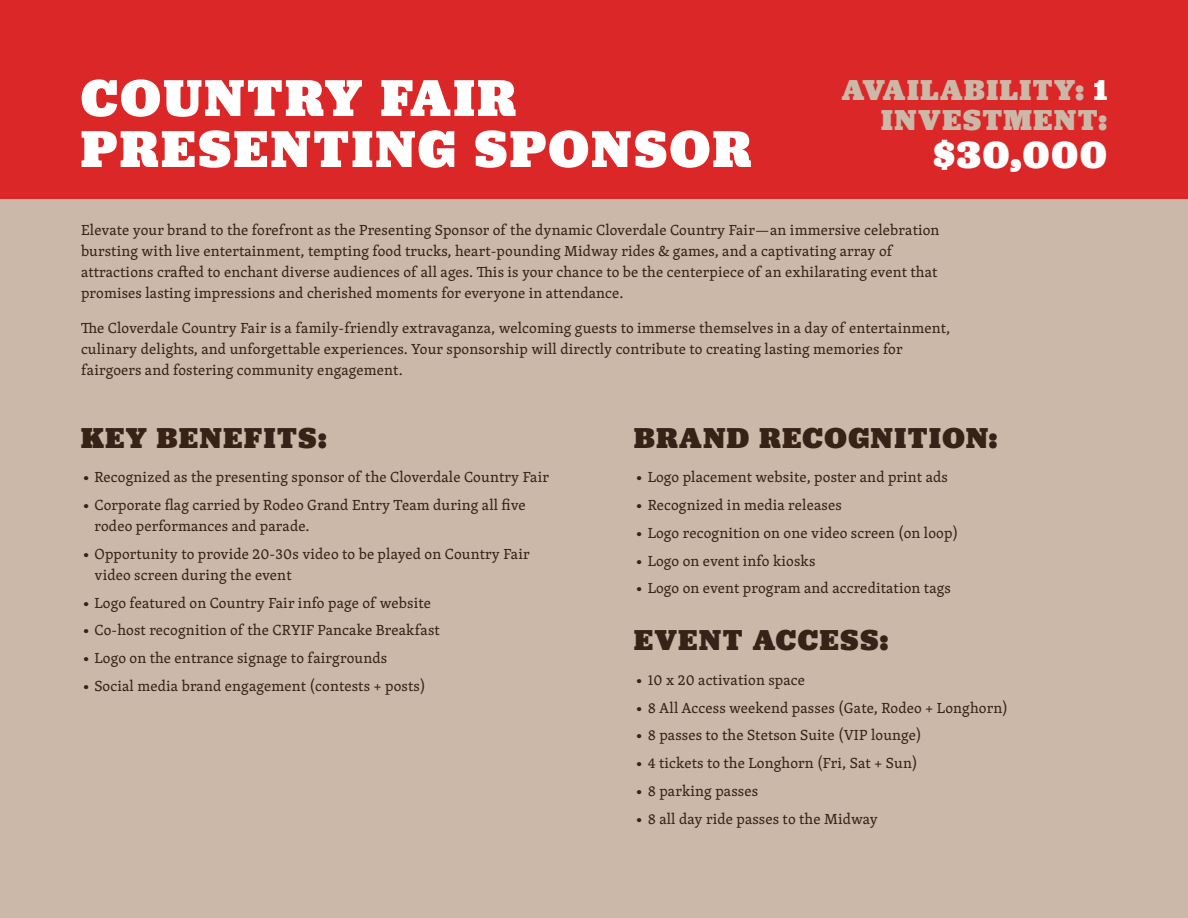
<style>
.page{position:relative;width:1188px;height:918px;background:#cbb8a8}
.page>*{position:absolute;margin:0;border:0;box-sizing:border-box;transform-origin:0 0}
.t1{font:900 54px/51px "Jubilat";letter-spacing:.05em;color:#fff}
.t2{font:900 39.3px "Jubilat";color:#fff}
.t3{font:900 30px "Jubilat";letter-spacing:.05em;color:#382117}
.t4{font:900 30px/30px "Jubilat";letter-spacing:.05em;color:#cbb8a8;text-align:right}
.t5{font:15px/21px "Skolar Latin";letter-spacing:.01em;color:#382117}
.s1{color:#fff}
</style>
<div class="page">
<div style="left:0;top:0;width:1188px;height:199px;background:#db2728"></div>
<h1 class="t1" style="left:81px;top:72px;width:672px">COUNTRY FAIR<br>PRESENTING SPONSOR</h1>
<h3 class="t4" style="left:842px;top:75px;width:267px">AVAILABILITY: <span class="s1">1<br></span>INVESTMENT:</h3>
<h2 class="t2" style="left:934px;top:129px;width:175px">$30,000</h2>
<p class="t5" style="left:81px;top:219px;width:860px">Elevate your brand to the forefront as the Presenting Sponsor of the dynamic Cloverdale Country Fair—an immersive celebration bursting with live entertainment, tempting food trucks, heart-pounding Midway rides &amp; games, and a captivating array of attractions crafted to enchant diverse audiences of all ages. This is your chance to be the centerpiece of an exhilarating event that promises lasting impressions and cherished moments for everyone in attendance.</p>
<p class="t5" style="left:81px;top:317px;width:871px">The Cloverdale Country Fair is a family-friendly extravaganza, welcoming guests to immerse themselves in a day of entertainment, culinary delights, and unforgettable experiences. Your sponsorship will directly contribute to creating lasting memories for fairgoers and fostering community engagement.</p>
<h3 class="t3" style="left:81px;top:418px;width:247px">KEY BENEFITS:</h3>
<p class="t5" style="left:81px;top:466px;width:469px">• Recognized as the presenting sponsor of the Cloverdale Country Fair</p>
<p class="t5" style="left:94px;top:494px;width:433px;text-indent:-14px">• Corporate flag carried by Rodeo Grand Entry Team during all five rodeo performances and parade.</p>
<p class="t5" style="left:94px;top:543px;width:437px;text-indent:-14px">• Opportunity to provide 20-30s video to be played on Country Fair video screen during the event</p>
<p class="t5" style="left:81px;top:592px;width:352px">• Logo featured on Country Fair info page of website</p>
<p class="t5" style="left:81px;top:619px;width:360px">• Co-host recognition of the CRYIF Pancake Breakfast</p>
<p class="t5" style="left:81px;top:647px;width:308px">• Logo on the entrance signage to fairgrounds</p>
<p class="t5" style="left:81px;top:675px;width:346px">• Social media brand engagement (contests + posts)</p>
<h3 class="t3" style="left:634px;top:418px;width:365px">BRAND RECOGNITION:</h3>
<p class="t5" style="left:634px;top:466px;width:315px">• Logo placement website, poster and print ads</p>
<p class="t5" style="left:634px;top:494px;width:209px">• Recognized in media releases</p>
<p class="t5" style="left:634px;top:522px;width:326px">• Logo recognition on one video screen (on loop)</p>
<p class="t5" style="left:634px;top:550px;width:183px">• Logo on event info kiosks</p>
<p class="t5" style="left:634px;top:577px;width:318px">• Logo on event program and accreditation tags</p>
<h3 class="t3" style="left:634px;top:620px;width:256px">EVENT ACCESS:</h3>
<p class="t5" style="left:634px;top:669px;width:172px">• 10 x 20 activation space</p>
<p class="t5" style="left:634px;top:697px;width:375px">• 8 All Access weekend passes (Gate, Rodeo + Longhorn)</p>
<p class="t5" style="left:634px;top:724px;width:289px">• 8 passes to the Stetson Suite (VIP lounge)</p>
<p class="t5" style="left:634px;top:752px;width:285px">• 4 tickets to the Longhorn (Fri, Sat + Sun)</p>
<p class="t5" style="left:634px;top:780px;width:125px">• 8 parking passes</p>
<p class="t5" style="left:634px;top:808px;width:245px">• 8 all day ride passes to the Midway</p>
</div>
